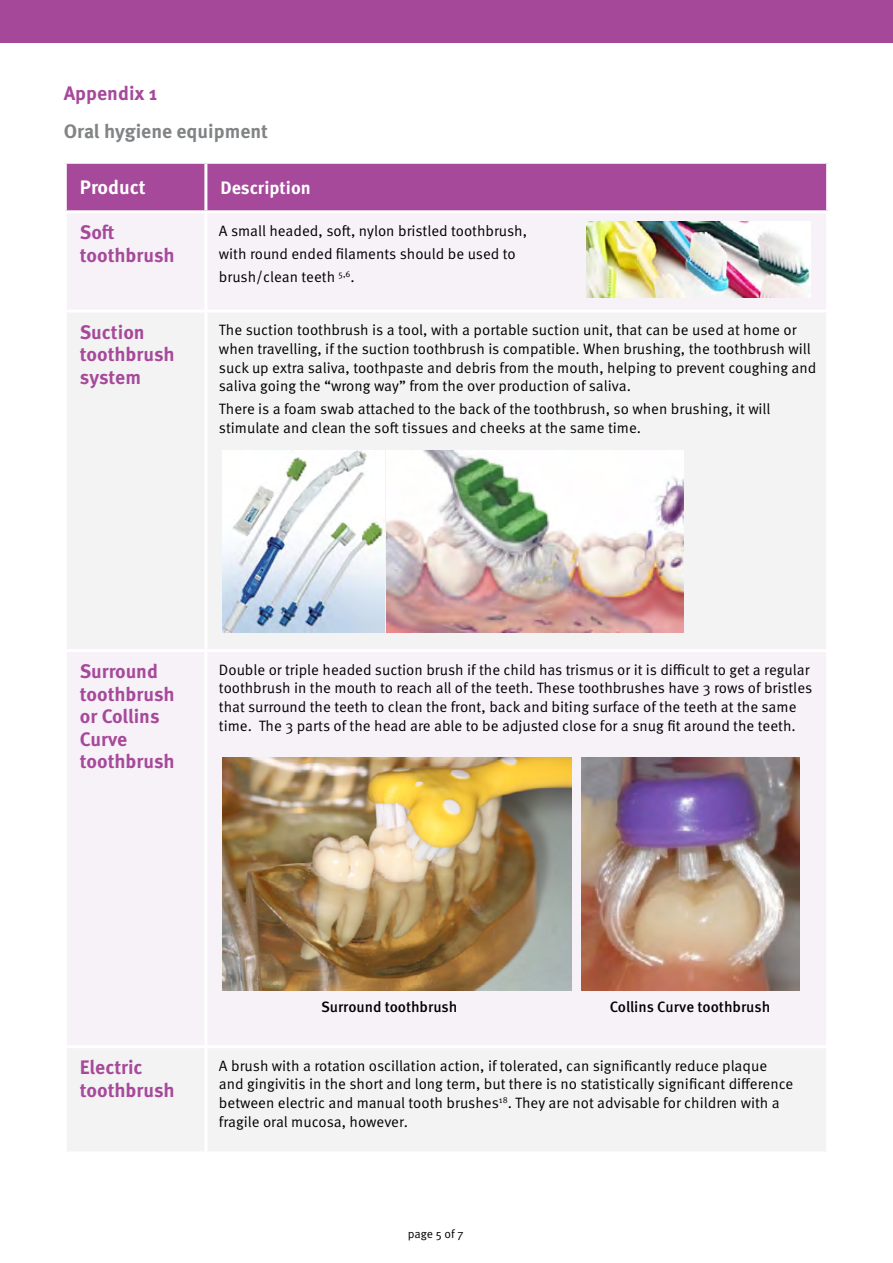
<style>
.page{position:relative;width:893px;height:1263px;background:#fff}
.page>*{position:absolute;margin:0;border:0;box-sizing:border-box;transform-origin:0 0}
.t1{font:700 19.5px/22.5px "Meta OT";color:#a6499a}
.t2{font:700 19.5px "Meta OT";color:#818385}
.t3{font:700 19.5px "Meta OT";color:#fff}
.t4{font:700 18px "Meta OT";color:#fff}
.t5{font:15px/18.8px "Meta OT Norm";color:#000}
.t6{font:500 15px "Meta OT";letter-spacing:-.005em;color:#000}
.t7{font:12px "Meta OT Norm";letter-spacing:-.005em;color:#000}
</style>
<div class="page">
<div style="left:0;top:0;width:893px;height:43px;background:#a54899"></div>
<div style="left:67px;top:164px;width:759px;height:46px;background:#a6499a"></div>
<div style="left:67px;top:214px;width:759px;height:95px;background:#f7f1f8"></div>
<div style="left:67px;top:313px;width:759px;height:838px;background:#f4f3f3"></div>
<hr style="left:204px;top:164px;width:3px;height:46px;background:#fff">
<hr style="left:204px;top:213px;width:3px;height:97px;background:#fff">
<hr style="left:204px;top:313px;width:3px;height:336px;background:#fff">
<hr style="left:64px;top:649px;width:142px;height:3px;background:#fff">
<hr style="left:206px;top:649px;width:623px;height:3px;background:#fff">
<hr style="left:204px;top:652px;width:3px;height:393px;background:#fff">
<hr style="left:64px;top:1045px;width:142px;height:3px;background:#fff">
<hr style="left:206px;top:1045px;width:623px;height:3px;background:#fff">
<hr style="left:204px;top:1048px;width:3px;height:103px;background:#fff">
<img style="left:587px;top:221px;width:223px;height:77px">
<img style="left:222px;top:450px;width:163px;height:182px">
<img style="left:387px;top:450px;width:297px;height:182px">
<img style="left:222px;top:758px;width:350px;height:232px">
<img style="left:582px;top:758px;width:217px;height:232px">
<h1 class="t1" style="left:64px;top:82px;width:95px">Appendix 1</h1>
<h1 class="t2" style="left:64px;top:119px;width:206px">Oral hygiene equipment</h1>
<h1 class="t3" style="left:80px;top:176px;width:67px">Product</h1>
<p class="t4" style="left:220px;top:177px;width:92px">Description</p>
<h1 class="t1" style="left:80px;top:222px;width:96px">Soft toothbrush</h1>
<p class="t5" style="left:219px;top:220px;width:310px;line-height:23px">A small headed, soft, nylon bristled toothbrush, with round ended filaments should be used to brush/clean teeth <sup>5,6</sup>.</p>
<h1 class="t1" style="left:80px;top:321px;width:96px">Suction toothbrush system</h1>
<p class="t5" style="left:219px;top:321px;width:599px">The suction toothbrush is a tool, with a portable suction unit, that can be used at home or when travelling, if the suction toothbrush is compatible. When brushing, the toothbrush will suck up extra saliva, toothpaste and debris from the mouth, helping to prevent coughing and saliva going the “wrong way” from the over production of saliva.</p>
<p class="t5" style="left:219px;top:400px;width:553px">There is a foam swab attached to the back of the toothbrush, so when brushing, it will stimulate and clean the soft tissues and cheeks at the same time.</p>
<h1 class="t1" style="left:80px;top:661px;width:96px">Surround toothbrush or Collins<br>Curve toothbrush</h1>
<p class="t5" style="left:219px;top:660px;width:595px">Double or triple headed suction brush if the child has trismus or it is difficult to get a regular toothbrush in the mouth to reach all of the teeth. These toothbrushes have 3 rows of bristles that surround the teeth to clean the front, back and biting surface of the teeth at the same time. The 3 parts of the head are able to be adjusted close for a snug fit around the teeth.</p>
<p class="t6" style="left:321px;top:998px;width:138px">Surround toothbrush</p>
<p class="t6" style="left:610px;top:998px;width:162px">Collins Curve toothbrush</p>
<h1 class="t1" style="left:80px;top:1057px;width:96px">Electric toothbrush</h1>
<p class="t5" style="left:219px;top:1056px;width:576px">A brush with a rotation oscillation action, if tolerated, can significantly reduce plaque and gingivitis in the short and long term, but there is no statistically significant difference between electric and manual tooth brushes<sup>18</sup>. They are not advisable for children with a fragile oral mucosa, however.</p>
<p class="t7" style="left:408px;top:1227px;width:57px">page 5 of 7</p>
</div>
